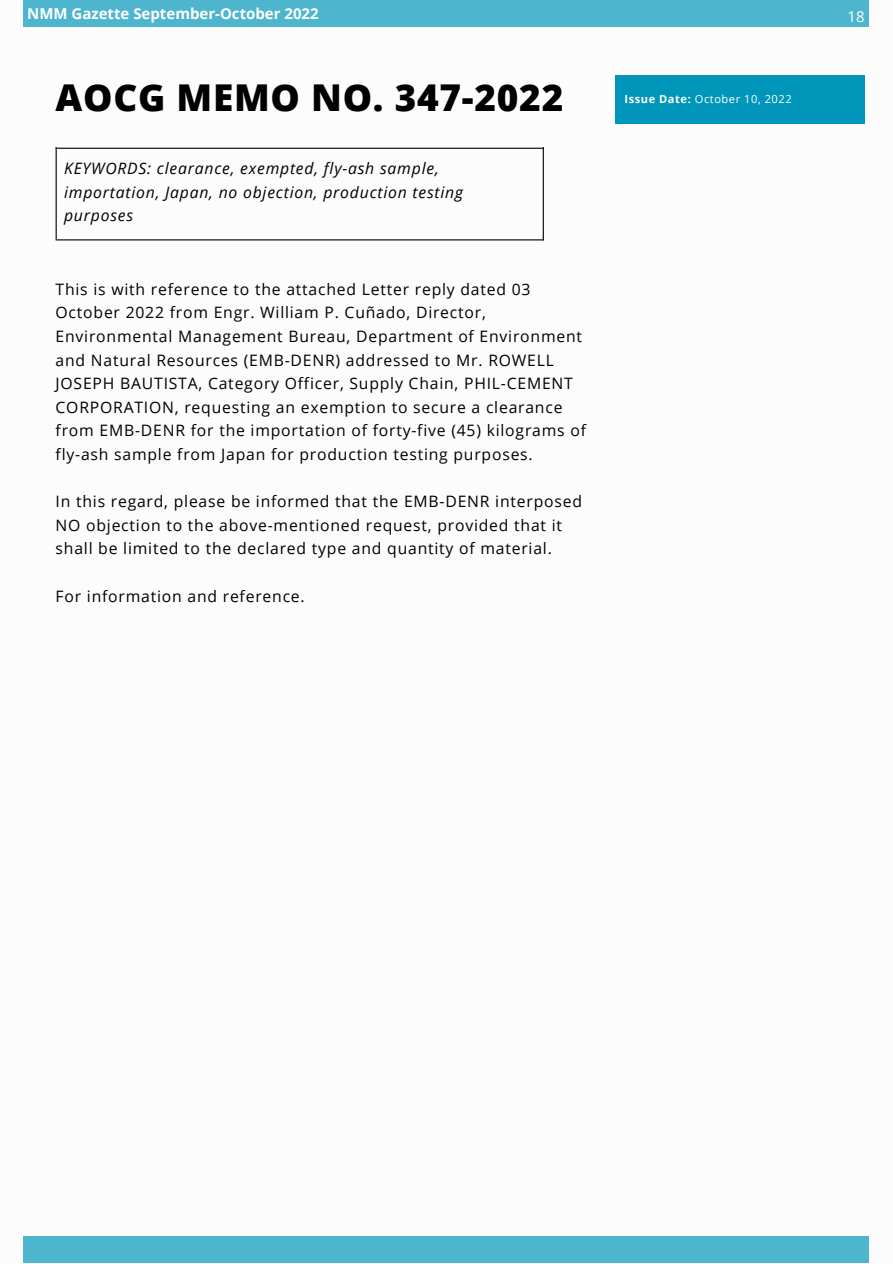
<style>
.page{position:relative;width:893px;height:1264px;background:#fff}
.page>*{position:absolute;margin:0;border:0;box-sizing:border-box;transform-origin:0 0}
.t1{font:800 36.9px "Open Sans";letter-spacing:.02em;color:#000}
.t2{font:15.75px/23.5px "Open Sans";letter-spacing:.05em;color:#000}
.t3{font:italic 15.75px/23.5px "Open Sans";letter-spacing:.05em;color:#000}
.t4{font:700 15px "Open Sans";color:#fff}
.t5{font:15px "Open Sans";color:#fff}
.t6{font:11.1px "Open Sans";letter-spacing:.05em;color:#fff}
.s1{font-weight:700}
</style>
<div class="page">
<div style="left:23px;top:0;width:845px;height:26px;background:#4db5ce"></div>
<div style="left:23px;top:1236px;width:845px;height:26px;background:#4db5ce"></div>
<div style="left:615px;top:75px;width:249px;height:48px;background:#0096bb"></div>
<hr style="left:56px;top:148px;width:487px;height:1px;background:#000">
<hr style="left:542px;top:147px;width:2px;height:93px;background:#000">
<hr style="left:56px;top:147px;width:1px;height:92px;background:#000">
<hr style="left:56px;top:239px;width:487px;height:1px;background:#000">
<p class="t4" style="left:27px;top:3px;width:293px">NMM Gazette September-October 2022</p>
<p class="t5" style="left:847px;top:6px;width:19px">18</p>
<h1 class="t1" style="left:56px;top:72px;width:509px">AOCG MEMO NO. 347-2022</h1>
<p class="t3" style="left:64px;top:156px;width:400px">KEYWORDS: clearance, exempted, fly-ash sample, importation, Japan, no objection, production testing purposes</p>
<p class="t2" style="left:56px;top:277px;width:532px">This is with reference to the attached Letter reply dated 03<br>October 2022 from Engr. William P. Cuñado, Director, Environmental Management Bureau, Department of Environment and Natural Resources (EMB-DENR) addressed to Mr. ROWELL JOSEPH BAUTISTA, Category Officer, Supply Chain, PHIL-CEMENT CORPORATION, requesting an exemption to secure a clearance from EMB-DENR for the importation of forty-five (45) kilograms of fly-ash sample from Japan for production testing purposes.</p>
<p class="t2" style="left:56px;top:489px;width:528px">In this regard, please be informed that the EMB-DENR interposed<br>NO objection to the above-mentioned request, provided that it shall be limited to the declared type and quantity of material.</p>
<p class="t2" style="left:56px;top:584px;width:251px">For information and reference.</p>
<p class="t6" style="left:624px;top:91px;width:169px"><span class="s1">Issue Date:</span> October 10, 2022</p>
</div>
